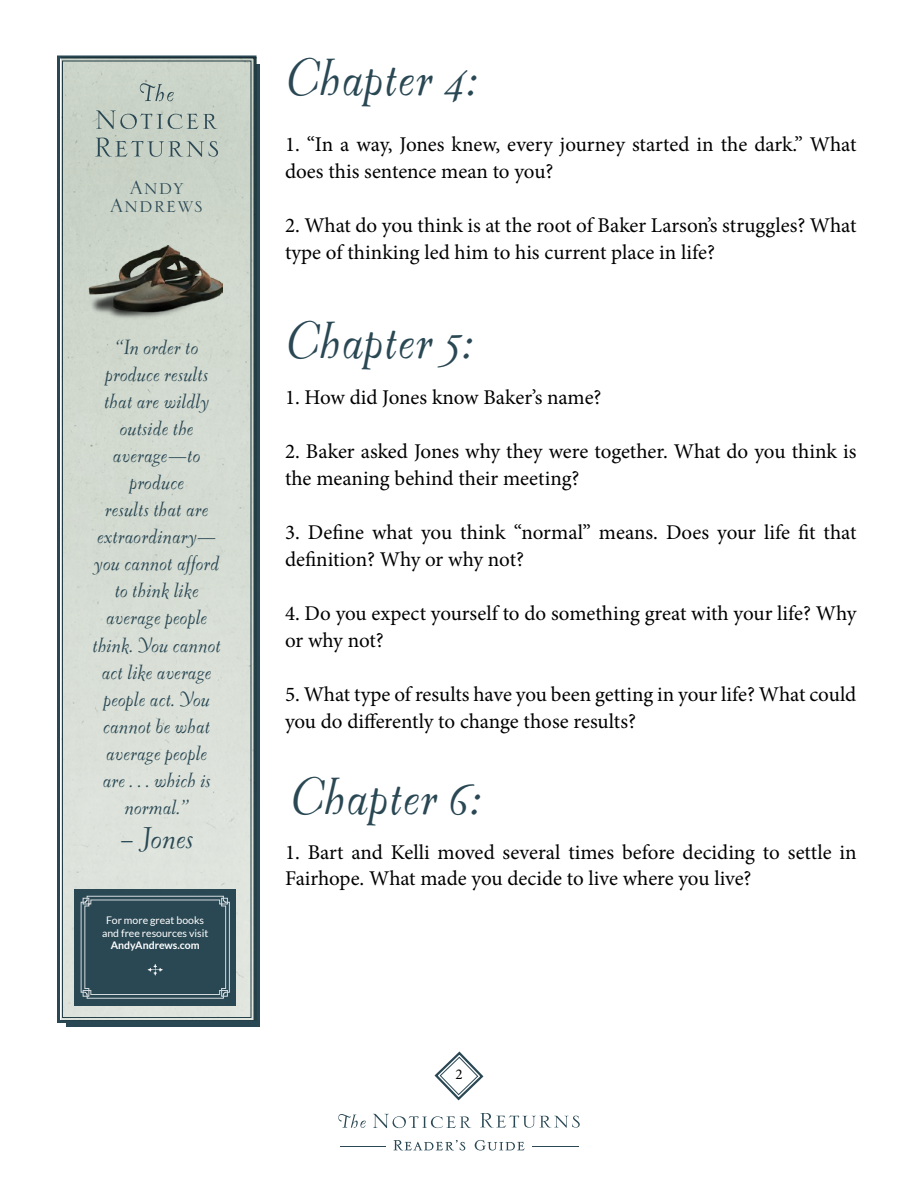
<style>
.page{position:relative;width:918px;height:1188px;background:#fff}
.page>*{position:absolute;margin:0;border:0;box-sizing:border-box;transform-origin:0 0}
.t1{font:italic 49.5px "Oneleigh";color:#2a4854}
.t2{font:italic 28.5px "Oneleigh";color:#2a4854}
.t3{font:25.5px/18px "Serlio LH";letter-spacing:.03em;color:#2a4854;text-align:center}
.t4{font:21px/27px "Minion Pro";color:#000}
.t5{font:italic 19.5px/27px "Oneleigh";color:#2a4854;text-align:center}
.t6{font:15px "Minion Pro";color:#000}
.t7{font:10.5px/12.6px "Lato";color:#fff;text-align:center}
.t8{font:700 10.5px "Lato";color:#fff}
</style>
<div class="page">
<svg style="left:57px;top:55px;width:201px;height:969px;background:#5a7077"></svg>
<img style="left:62px;top:58px;width:194px;height:963px">
<svg style="left:140px;top:83px;width:34px;height:18px"></svg>
<svg style="left:96px;top:110px;width:121px;height:19px;background:#b0bcb4"></svg>
<svg style="left:95px;top:138px;width:123px;height:19px;background:#adbab2"></svg>
<div style="left:74px;top:889px;width:162px;height:117px;background:#2a4854"></div>
<svg style="left:80px;top:895px;width:150px;height:104px"></svg>
<svg style="left:338px;top:1114px;width:28px;height:14px"></svg>
<svg style="left:373px;top:1114px;width:98px;height:14px"></svg>
<svg style="left:480px;top:1113px;width:100px;height:15px"></svg>
<svg style="left:394px;top:1140px;width:71px;height:10px"></svg>
<svg style="left:475px;top:1140px;width:49px;height:11px"></svg>
<hr style="left:532px;top:1146px;width:47px;height:1px;background:#2a4854">
<hr style="left:340px;top:1146px;width:46px;height:1px;background:#2a4854">
<svg style="left:434px;top:1051px;width:50px;height:50px"></svg>
<div style="left:440px;top:1057px;width:38px;height:38px;border:1px solid #2a4854;border-radius:50%"></div>
<p class="t3" style="left:110px;top:178px;width:94px">Andy<br>Andrews</p>
<p class="t5" style="left:93px;top:334px;width:130px">“In order to produce results that are wildly outside the average—to produce<br>results that are extraordinary— you cannot afford to think like average people think. You cannot act like average people act. You cannot be what average people are . . . which is normal.”</p>
<h2 class="t2" style="left:120px;top:822px;width:75px">– Jones</h2>
<p class="t7" style="left:102px;top:914px;width:108px">For more great books and free resources visit</p>
<p class="t8" style="left:111px;top:940px;width:90px">AndyAndrews.com</p>
<h1 class="t1" style="left:285px;top:50px;width:192px">Chapter 4:</h1>
<p class="t4" style="left:285px;top:131px;width:573px">1. “In a way, Jones knew, every journey started in the dark.” What does this sentence mean to you?</p>
<p class="t4" style="left:285px;top:212px;width:573px">2. What do you think is at the root of Baker Larson’s struggles? What type of thinking led him to his current place in life?</p>
<h1 class="t1" style="left:285px;top:312px;width:188px">Chapter 5:</h1>
<p class="t4" style="left:285px;top:384px;width:318px">1. How did Jones know Baker’s name?</p>
<p class="t4" style="left:285px;top:438px;width:573px">2. Baker asked Jones why they were together. What do you think is the meaning behind their meeting?</p>
<p class="t4" style="left:285px;top:519px;width:573px">3. Define what you think “normal” means. Does your life fit that definition? Why or why not?</p>
<p class="t4" style="left:285px;top:600px;width:573px">4. Do you expect yourself to do something great with your life? Why or why not?</p>
<p class="t4" style="left:285px;top:681px;width:573px">5. What type of results have you been getting in your life? What could you do differently to change those results?</p>
<h1 class="t1" style="left:290px;top:769px;width:191px">Chapter 6:</h1>
<p class="t4" style="left:285px;top:840px;width:573px;line-height:25.5px">1. Bart and Kelli moved several times before deciding to settle in<br>Fairhope. What made you decide to live where you live?</p>
<p class="t6" style="left:455px;top:1064px;width:9px">2</p>
</div>
